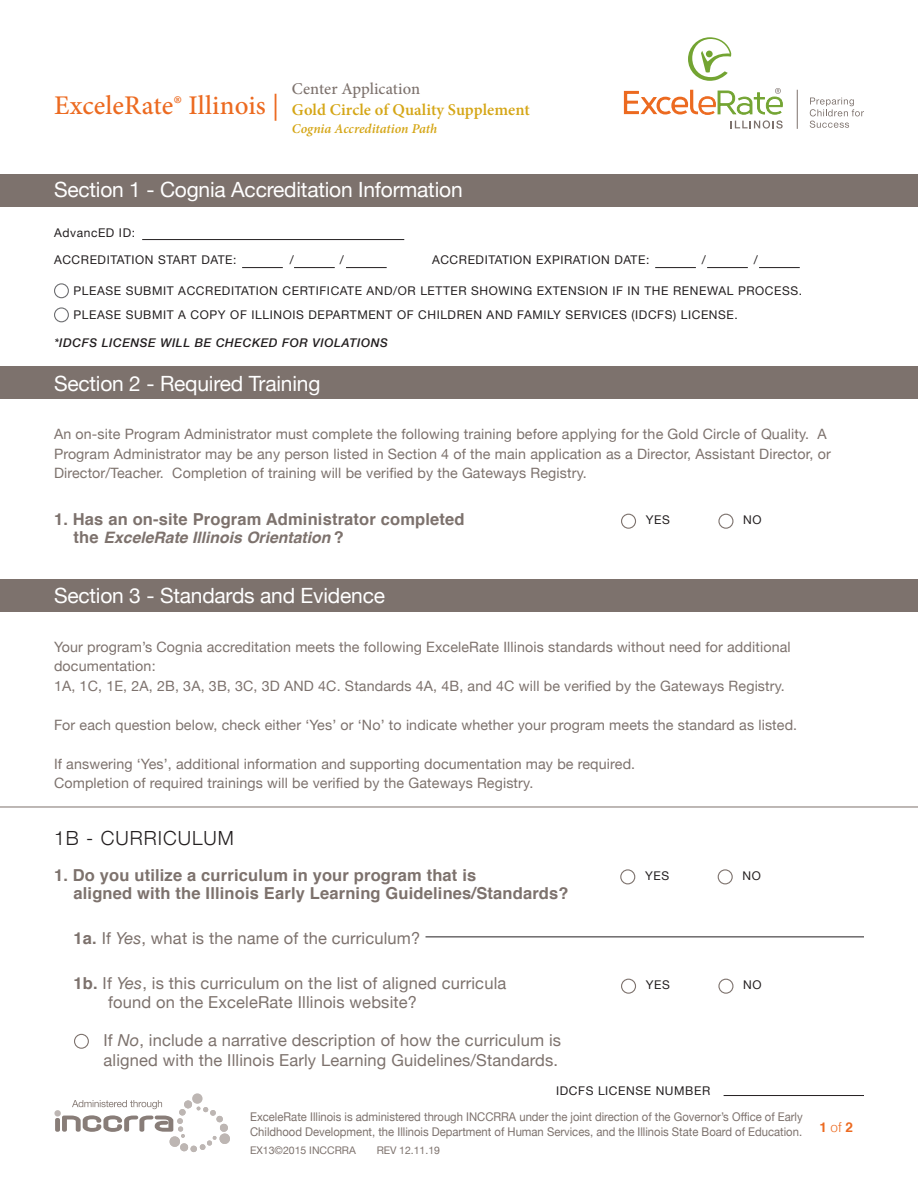
<style>
.page{position:relative;width:918px;height:1188px;background:#fff}
.page>*{position:absolute;margin:0;border:0;box-sizing:border-box;transform-origin:0 0}
.t1{font:500 27px "Minion Pro";letter-spacing:.005em;color:#ec6a20}
.t2{font:21px "Helvetica Neue";letter-spacing:-.01em;color:#fff}
.t3{font:300 19.5px "Helvetica Neue";letter-spacing:.05em;color:#231f20}
.t4{font:16.5px/19.8px "Helvetica Neue";letter-spacing:.01em;color:#7d726d}
.t5{font:700 16.5px "Helvetica";letter-spacing:.01em;color:#7d726d}
.t6{font:600 16.5px "Minion Pro";letter-spacing:.005em;color:#d5a616}
.t7{font:500 16.5px "Minion Pro";letter-spacing:.005em;color:#7d726d}
.t8{font:italic 700 15.75px "Helvetica";color:#7d726d}
.t9{font:14.25px/19.5px "Helvetica Neue";letter-spacing:.01em;color:#7d726d}
.t10{font:italic 600 13.5px "Minion Pro";color:#d5a616}
.t11{font:700 13.5px "Helvetica";color:#ec6a20}
.t12{font:12px "Helvetica Neue";letter-spacing:.05em;color:#231f20}
.t13{font:12px/15px "Helvetica Neue";color:#7d726d;scale:.94 1}
.t14{font:italic 500 12px "Helvetica Neue";letter-spacing:.05em;color:#231f20}
.t15{font:10.5px "Helvetica Neue";color:#7d726d}
.s1{font-weight:400}
.s2{font-style:normal;font-size:16.5px}
.s3{font-family:"Helvetica";font-weight:700}
.s4{font-style:italic}
.s5{font-weight:300}
</style>
<div class="page">
<svg style="left:810px;top:98px;width:54px;height:30px"></svg>
<hr style="left:797px;top:90px;width:1px;height:39px;background:#7d726d">
<svg style="left:688px;top:37px;width:43px;height:44px"></svg>
<svg style="left:624px;top:88px;width:159px;height:41px"></svg>
<div style="left:192px;top:1093px;width:11px;height:11px;background:#bdb6b3;border-radius:50%"></div>
<svg style="left:54px;top:1100px;width:176px;height:52px"></svg>
<hr style="left:724px;top:1095px;width:140px;height:1px;background:#231f20">
<div style="left:54px;top:283px;width:15px;height:15px;border:1px solid #6c6d70;border-radius:50%"></div>
<div style="left:54px;top:307px;width:15px;height:15px;border:1px solid #6c6d70;border-radius:50%"></div>
<div style="left:0;top:174px;width:918px;height:32px;background:#7d726d"></div>
<div style="left:0;top:367px;width:918px;height:32px;background:#7d726d"></div>
<div style="left:0;top:579px;width:918px;height:33px;background:#7d726d"></div>
<div style="left:718px;top:514px;width:15px;height:15px;border:1px solid #7d726d;border-radius:50%"></div>
<div style="left:621px;top:514px;width:15px;height:15px;border:1px solid #7d726d;border-radius:50%"></div>
<hr style="left:0;top:807px;width:918px;height:1px;background:#7d726d">
<div style="left:718px;top:869px;width:15px;height:15px;border:1px solid #7d726d;border-radius:50%"></div>
<div style="left:620px;top:869px;width:15px;height:15px;border:1px solid #7d726d;border-radius:50%"></div>
<div style="left:718px;top:979px;width:15px;height:15px;border:1px solid #7d726d;border-radius:50%"></div>
<div style="left:621px;top:979px;width:15px;height:15px;border:1px solid #7d726d;border-radius:50%"></div>
<hr style="left:142px;top:239px;width:262px;height:1px;background:#231f20">
<hr style="left:242px;top:267px;width:41px;height:1px;background:#231f20">
<hr style="left:294px;top:267px;width:41px;height:1px;background:#231f20">
<hr style="left:346px;top:267px;width:41px;height:1px;background:#231f20">
<hr style="left:655px;top:267px;width:41px;height:1px;background:#231f20">
<hr style="left:707px;top:267px;width:41px;height:1px;background:#231f20">
<hr style="left:759px;top:267px;width:41px;height:1px;background:#231f20">
<hr style="left:426px;top:937px;width:438px;height:1px;background:#231f20">
<div style="left:74px;top:1034px;width:15px;height:15px;border:1px solid #7d726d;border-radius:50%"></div>
<h1 class="t1" style="left:54px;top:87px;width:227px">ExceleRate® Illinois <span class="s1">|</span></h1>
<p class="t7" style="left:292px;top:77px;width:130px">Center Application</p>
<p class="t6" style="left:292px;top:98px;width:240px">Gold Circle of Quality Supplement</p>
<p class="t10" style="left:292px;top:119px;width:147px">Cognia Accreditation Path</p>
<p class="t2" style="left:54px;top:174px;width:410px">Section 1 - Cognia Accreditation Information</p>
<p class="t12" style="left:54px;top:224px;width:83px">AdvancED ID:</p>
<p class="t12" style="left:54px;top:252px;width:184px">ACCREDITATION START DATE:</p>
<p class="t12" style="left:290px;top:252px;width:5px">/</p>
<p class="t12" style="left:340px;top:252px;width:5px">/</p>
<p class="t12" style="left:432px;top:252px;width:219px">ACCREDITATION EXPIRATION DATE:</p>
<p class="t12" style="left:702px;top:252px;width:5px">/</p>
<p class="t12" style="left:754px;top:252px;width:5px">/</p>
<p class="t12" style="left:73px;top:282px;width:730px">PLEASE SUBMIT ACCREDITATION CERTIFICATE AND/OR LETTER SHOWING EXTENSION IF IN THE RENEWAL PROCESS.</p>
<p class="t12" style="left:73px;top:306px;width:666px">PLEASE SUBMIT A COPY OF ILLINOIS DEPARTMENT OF CHILDREN AND FAMILY SERVICES (IDCFS) LICENSE.</p>
<p class="t14" style="left:54px;top:333px;width:335px">*IDCFS LICENSE WILL BE CHECKED FOR VIOLATIONS</p>
<p class="t2" style="left:54px;top:368px;width:268px">Section 2 - Required Training</p>
<p class="t9" style="left:54px;top:425px;width:778px">An on-site Program Administrator must complete the following training before applying for the Gold Circle of Quality. A<br>Program Administrator may be any person listed in Section 4 of the main application as a Director, Assistant Director, or<br>Director/Teacher. Completion of training will be verified by the Gateways Registry.</p>
<p class="t5" style="left:54px;top:506px;width:412px">1. Has an on-site Program Administrator completed</p>
<p class="t8" style="left:74px;top:524px;width:272px"><span class="s2">the</span> ExceleRate Illinois Orientation <span class="s2">?</span></p>
<p class="t12" style="left:646px;top:511px;width:26px">YES</p>
<p class="t12" style="left:743px;top:511px;width:20px">NO</p>
<p class="t2" style="left:54px;top:581px;width:333px">Section 3 - Standards and Evidence</p>
<p class="t9" style="left:54px;top:638px;width:738px">Your program’s Cognia accreditation meets the following ExceleRate Illinois standards without need for additional documentation:<br>1A, 1C, 1E, 2A, 2B, 3A, 3B, 3C, 3D AND 4C. Standards 4A, 4B, and 4C will be verified by the Gateways Registry.</p>
<p class="t9" style="left:54px;top:716px;width:745px">For each question below, check either ‘Yes’ or ‘No’ to indicate whether your program meets the standard as listed.</p>
<p class="t9" style="left:54px;top:755px;width:583px">If answering ‘Yes’, additional information and supporting documentation may be required.</p>
<p class="t9" style="left:54px;top:774px;width:481px">Completion of required trainings will be verified by the Gateways Registry.</p>
<p class="t3" style="left:54px;top:822px;width:181px">1B - CURRICULUM</p>
<p class="t5" style="left:54px;top:861px;width:424px">1. Do you utilize a curriculum in your program that is</p>
<p class="t5" style="left:74px;top:879px;width:497px">aligned with the Illinois Early Learning Guidelines/Standards?</p>
<p class="t4" style="left:74px;top:929px;width:348px"><span class="s3">1a.</span> If <span class="s4">Yes</span>, what is the name of the curriculum?</p>
<p class="t4" style="left:74px;top:974px;width:434px"><span class="s3">1b.</span> If <span class="s4">Yes</span>, is this curriculum on the list of aligned curricula</p>
<p class="t4" style="left:108px;top:994px;width:311px">found on the ExceleRate Illinois website?</p>
<p class="t4" style="left:103px;top:1031px;width:459px">If <span class="s4">No</span>, include a narrative description of how the curriculum is aligned with the Illinois Early Learning Guidelines/Standards.</p>
<p class="t12" style="left:645px;top:867px;width:26px">YES</p>
<p class="t12" style="left:742px;top:867px;width:20px">NO</p>
<p class="t12" style="left:646px;top:976px;width:26px">YES</p>
<p class="t12" style="left:743px;top:976px;width:20px">NO</p>
<p class="t12" style="left:556px;top:1082px;width:156px">IDCFS LICENSE NUMBER</p>
<p class="t13" style="left:250px;top:1110px;width:589px">ExceleRate Illinois is administered through INCCRRA under the joint direction of the Governor’s Office of Early<br>Childhood Development, the Illinois Department of Human Services, and the Illinois State Board of Education.</p>
<p class="t15" style="left:377px;top:1142px;width:65px">REV 12.11.19</p>
<p class="t15" style="left:250px;top:1142px;width:107px">EX13©2015 INCCRRA</p>
<p class="t11" style="left:819px;top:1117px;width:35px">1<span class="s5">of</span>2</p>
</div>
